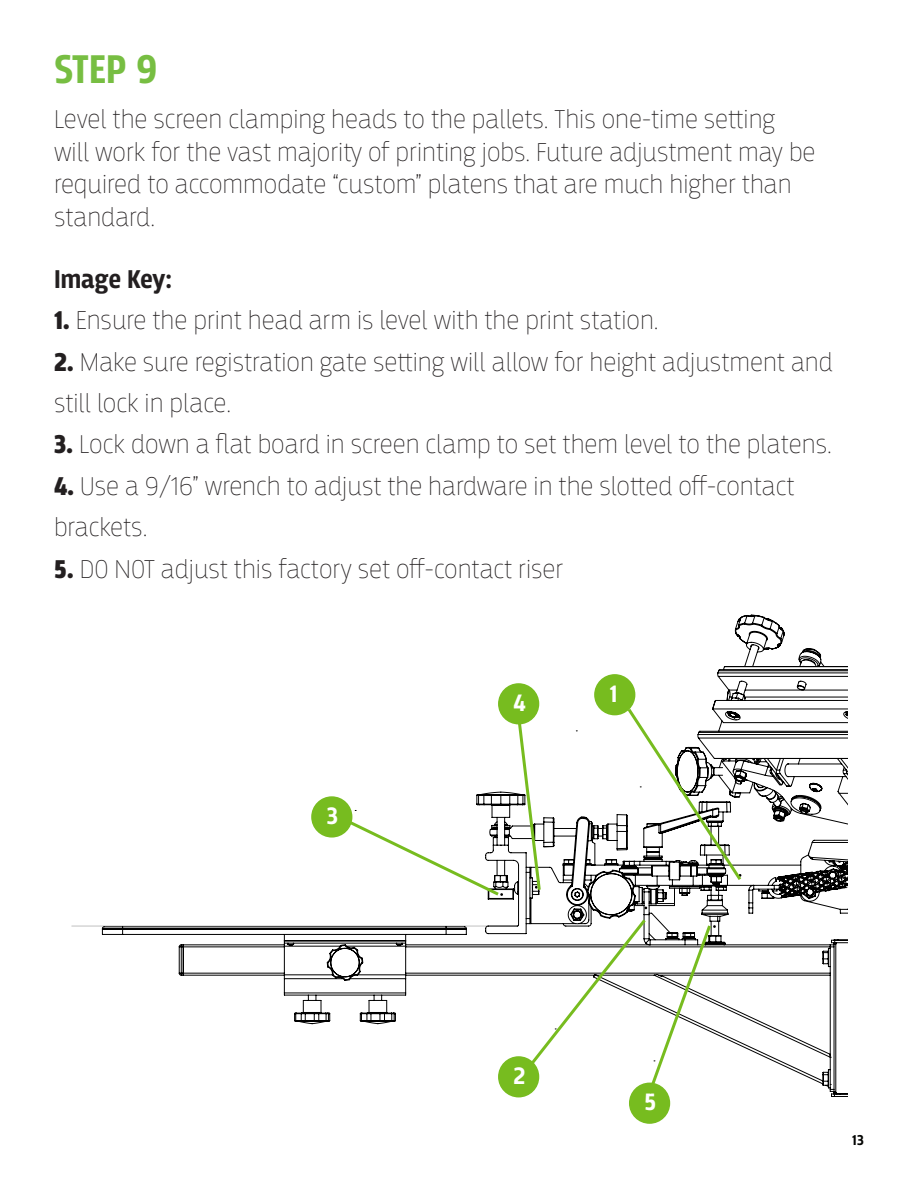
<style>
.page{position:relative;width:918px;height:1188px;background:#fff}
.page>*{position:absolute;margin:0;border:0;box-sizing:border-box;transform-origin:0 0}
.t1{font:700 42px "Breakers";color:#77be42}
.t2{font:100 27px/32.4px "Breakers";color:#231f20}
.t3{font:700 27px "Breakers";color:#231f20}
.t4{font:700 24.9px "Breakers";color:#fff}
.t5{font:700 15px "Breakers";color:#040503}
.s1{font-weight:900}
</style>
<div class="page">
<hr style="left:72px;top:926px;width:445px;height:1px;background:#c0c0c0">
<svg style="left:101px;top:614px;width:747px;height:510px"></svg>
<div style="left:312px;top:797px;width:40px;height:40px;background:#77bc1f;border-radius:50%"></div>
<div style="left:311px;top:796px;width:41px;height:42px;border:2px solid #77bc1f;border-radius:50%"></div>
<div style="left:499px;top:684px;width:40px;height:40px;background:#77bc1f;border-radius:50%"></div>
<div style="left:498px;top:683px;width:41px;height:41px;border:2px solid #77bc1f;border-radius:50%"></div>
<div style="left:595px;top:675px;width:40px;height:40px;background:#77bc1f;border-radius:50%"></div>
<div style="left:594px;top:674px;width:41px;height:41px;border:2px solid #77bc1f;border-radius:50%"></div>
<div style="left:630px;top:1083px;width:39px;height:40px;background:#77bc1f;border-radius:50%"></div>
<div style="left:629px;top:1083px;width:41px;height:41px;border:2px solid #77bc1f;border-radius:50%"></div>
<svg style="left:342px;top:705px;width:402px;height:392px"></svg>
<p class="t1" style="left:54px;top:45px;width:105px">STEP 9</p>
<p class="t2" style="left:54px;top:103px;width:763px">Level the screen clamping heads to the pallets. This one-time setting will work for the vast majority of printing jobs. Future adjustment may be required to accommodate “custom” platens that are much higher than standard.</p>
<p class="t3" style="left:54px;top:263px;width:120px">Image Key:</p>
<p class="t2" style="left:54px;top:304px;width:606px"><span class="s1">1.</span> Ensure the print head arm is level with the print station.</p>
<p class="t2" style="left:54px;top:340px;width:780px;line-height:41.4px"><span class="s1">2.</span> Make sure registration gate setting will allow for height adjustment and still lock in place.</p>
<p class="t2" style="left:54px;top:428px;width:779px"><span class="s1">3.</span> Lock down a flat board in screen clamp to set them level to the platens.</p>
<p class="t2" style="left:54px;top:465px;width:742px;line-height:41.4px"><span class="s1">4.</span> Use a 9/16” wrench to adjust the hardware in the slotted off-contact brackets.</p>
<p class="t2" style="left:54px;top:552px;width:511px"><span class="s1">5.</span> DO NOT adjust this factory set off-contact riser</p>
<p class="t4" style="left:327px;top:802px;width:13px">3</p>
<p class="t4" style="left:514px;top:688px;width:14px">4</p>
<p class="t4" style="left:610px;top:679px;width:9px">1</p>
<p class="t4" style="left:514px;top:1061px;width:13px">2</p>
<p class="t4" style="left:645px;top:1088px;width:13px">5</p>
<p class="t5" style="left:852px;top:1131px;width:13px">13</p>
</div>
